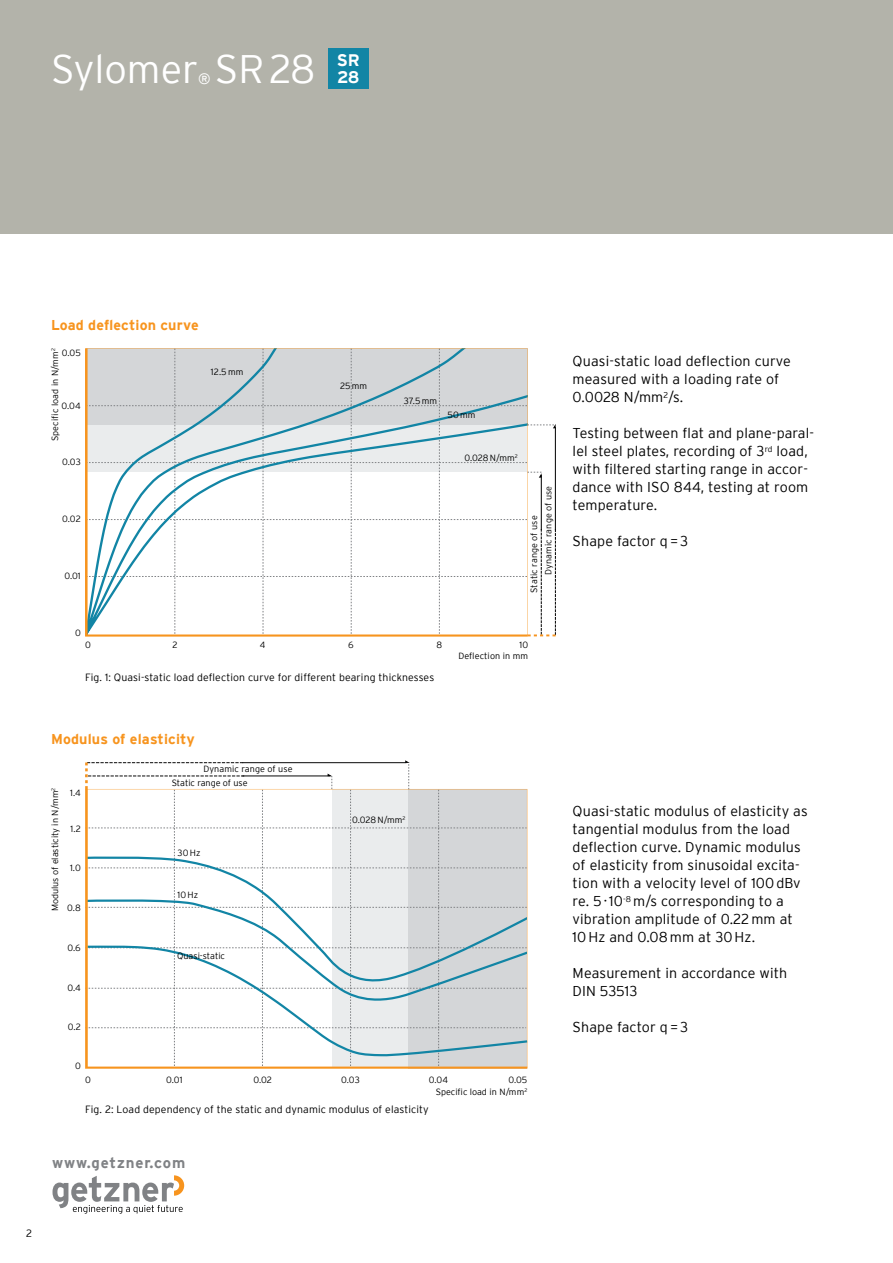
<style>
.page{position:relative;width:893px;height:1263px;background:#fff}
.page>*{position:absolute;margin:0;border:0;box-sizing:border-box;transform-origin:0 0}
.t1{font:300 39.75px "Interstate";color:#fff}
.t2{font:700 16.65px/16.6px "Interstate";color:#fff}
.t3{font:700 15px "Interstate";letter-spacing:.055em;color:#808285}
.t4{font:15px "Interstate";color:#fff}
.t5{font:300 14.25px/18px "Interstate";letter-spacing:.01em;color:#000}
.t6{font:700 14.25px "Interstate";letter-spacing:.01em;color:#f7941e}
.t7{font:300 10.5px "Interstate";letter-spacing:.01em;color:#000}
.t8{font:300 9px/11.6px "Interstate";letter-spacing:.01em;color:#000;text-align:right}
</style>
<div class="page">
<div style="left:0;top:0;width:893px;height:234px;background:#b3b3aa"></div>
<svg style="left:53px;top:1175px;width:131px;height:39px"></svg>
<svg style="left:85px;top:760px;width:325px;height:29px"></svg>
<svg style="left:85px;top:789px;width:442px;height:279px"></svg>
<svg style="left:528px;top:424px;width:28px;height:212px"></svg>
<svg style="left:85px;top:348px;width:443px;height:288px"></svg>
<div style="left:328px;top:48px;width:41px;height:40px;background:#1285a5"></div>
<h1 class="t1" style="left:51px;top:46px;width:266px">Sylomer SR28</h1>
<p class="t4" style="left:198px;top:71px;width:14px">®</p>
<p class="t2" style="left:337px;top:52px;width:24px">SR<br>28</p>
<p class="t6" style="left:51px;top:317px;width:149px">Load deflection curve</p>
<p class="t8" style="left:49px;top:441px;width:94px;rotate:-90deg">Specific load in N/mm<sup>2</sup></p>
<p class="t8" style="left:62px;top:347px;width:20px">0.05</p>
<p class="t8" style="left:62px;top:400px;width:21px">0.04</p>
<p class="t8" style="left:62px;top:456px;width:20px">0.03</p>
<p class="t8" style="left:211px;top:366px;width:34px">12.5 mm</p>
<p class="t8" style="left:62px;top:513px;width:20px">0.02</p>
<p class="t8" style="left:64px;top:570px;width:18px">0.01</p>
<p class="t8" style="left:75px;top:627px;width:7px">0</p>
<p class="t8" style="left:340px;top:380px;width:29px">25 mm</p>
<p class="t8" style="left:404px;top:395px;width:35px">37.5 mm</p>
<p class="t8" style="left:448px;top:409px;width:29px">50 mm</p>
<p class="t8" style="left:465px;top:452px;width:55px">0.028N/mm<sup>2</sup></p>
<p class="t8" style="left:527px;top:575px;width:91px;line-height:14.4px;text-align:left;text-indent:-18px;rotate:-90deg">Static range of use<br>Dynamic range of use</p>
<p class="t8" style="left:85px;top:639px;width:7px">0</p>
<p class="t8" style="left:172px;top:639px;width:7px">2</p>
<p class="t8" style="left:260px;top:639px;width:7px">4</p>
<p class="t8" style="left:348px;top:639px;width:7px">6</p>
<p class="t8" style="left:436px;top:639px;width:7px">8</p>
<p class="t8" style="left:458px;top:639px;width:71px">10<br>Deflection in mm</p>
<p class="t7" style="left:85px;top:671px;width:351px">Fig. 1: Quasi-static load deflection curve for different bearing thicknesses</p>
<p class="t5" style="left:573px;top:352px;width:220px">Quasi-static load deflection curve measured with a loading rate of<br>0.0028 N/mm<sup>2</sup>/s.</p>
<p class="t5" style="left:573px;top:424px;width:243px">Testing between flat and plane-paral&shy;lel steel plates, recording of 3<sup>rd</sup> load, with filtered starting range in accor&shy;dance with ISO 844, testing at room temperature.</p>
<p class="t5" style="left:573px;top:532px;width:117px">Shape factor q = 3</p>
<p class="t6" style="left:51px;top:731px;width:145px">Modulus of elasticity</p>
<p class="t8" style="left:203px;top:763px;width:91px">Dynamic range of use</p>
<p class="t8" style="left:49px;top:911px;width:125px;rotate:-90deg">Modulus of elasticity in N/mm<sup>2</sup></p>
<p class="t8" style="left:70px;top:786px;width:12px">1.4</p>
<p class="t8" style="left:71px;top:822px;width:12px">1.2</p>
<p class="t8" style="left:70px;top:862px;width:12px">1.0</p>
<p class="t8" style="left:67px;top:902px;width:15px">0.8</p>
<p class="t8" style="left:67px;top:942px;width:15px">0.6</p>
<p class="t8" style="left:67px;top:982px;width:15px">0.4</p>
<p class="t8" style="left:68px;top:1021px;width:15px">0.2</p>
<p class="t8" style="left:75px;top:1060px;width:7px">0</p>
<p class="t8" style="left:172px;top:777px;width:77px">Static range of use</p>
<p class="t8" style="left:178px;top:847px;width:24px">30Hz</p>
<p class="t8" style="left:178px;top:889px;width:22px">10Hz</p>
<p class="t8" style="left:177px;top:950px;width:49px">Quasi-static</p>
<p class="t8" style="left:352px;top:813px;width:55px">0.028N/mm<sup>2</sup></p>
<p class="t8" style="left:85px;top:1074px;width:7px">0</p>
<p class="t8" style="left:166px;top:1074px;width:18px">0.01</p>
<p class="t8" style="left:253px;top:1074px;width:20px">0.02</p>
<p class="t8" style="left:341px;top:1074px;width:20px">0.03</p>
<p class="t8" style="left:429px;top:1074px;width:21px">0.04</p>
<p class="t8" style="left:436px;top:1074px;width:93px">0.05<br>Specific load in N/mm<sup>2</sup></p>
<p class="t7" style="left:85px;top:1103px;width:345px">Fig. 2: Load dependency of the static and dynamic modulus of elasticity</p>
<p class="t3" style="left:52px;top:1154px;width:135px">www.getzner.com</p>
<p class="t5" style="left:573px;top:802px;width:237px">Quasi-static modulus of elasticity as tangential modulus from the load deflection curve. Dynamic modulus of elasticity from sinusoidal excita&shy;tion with a velocity level of 100dBv re. 5·10<sup>-8</sup> m/s corresponding to a vibration amplitude of 0.22 mm at 10Hz and 0.08 mm at 30Hz.</p>
<p class="t5" style="left:573px;top:964px;width:216px">Measurement in accordance with<br>DIN 53513</p>
<p class="t5" style="left:573px;top:1018px;width:117px">Shape factor q = 3</p>
<p class="t7" style="left:26px;top:1228px;width:7px">2</p>
</div>
